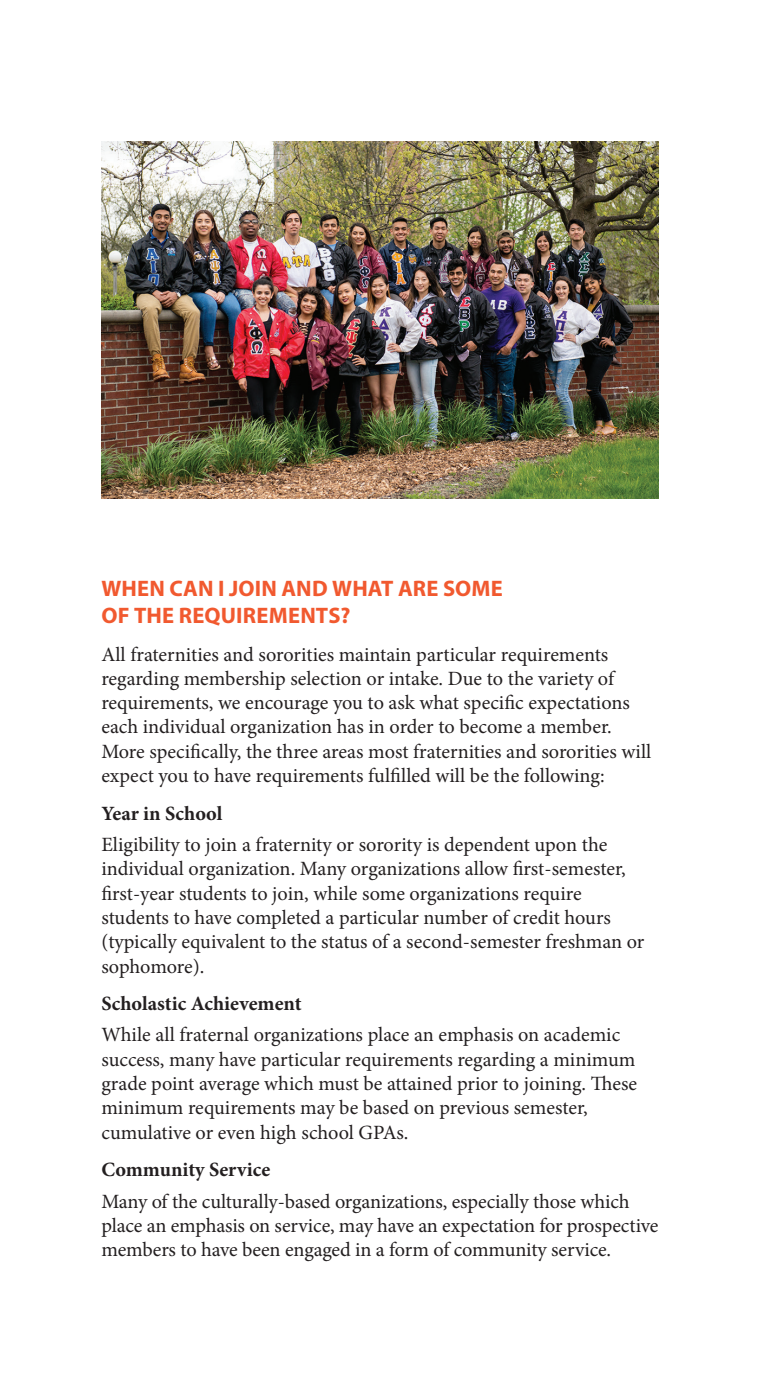
<style>
.page{position:relative;width:760px;height:1398px;background:#fff}
.page>*{position:absolute;margin:0;border:0;box-sizing:border-box;transform-origin:0 0}
.Header_1{font:700 22.5px "Myriad Pro";letter-spacing:.01em;color:#f1592f}
.Paragraph{font:20.25px/24.3px "Minion Pro";color:#231f20}
.Header_2{font:700 20.25px "Minion Pro";color:#231f20}
</style>
<div class="page">
<img style="left:101px;top:142px;width:557px;height:356px">
<p class="Header_1" style="left:101px;top:573px;width:403px">WHEN CAN I JOIN AND WHAT ARE SOME</p>
<p class="Header_1" style="left:101px;top:600px;width:250px">OF THE REQUIREMENTS?</p>
<p class="Paragraph" style="left:101px;top:642px;width:551px">All fraternities and sororities maintain particular requirements regarding membership selection or intake. Due to the variety of requirements, we encourage you to ask what specific expectations each individual organization has in order to become a member.<br>More specifically, the three areas most fraternities and sororities will expect you to have requirements fulfilled will be the following:</p>
<p class="Header_2" style="left:101px;top:799px;width:122px">Year in School</p>
<p class="Paragraph" style="left:101px;top:832px;width:544px">Eligibility to join a fraternity or sorority is dependent upon the individual organization. Many organizations allow first-semester, first-year students to join, while some organizations require students to have completed a particular number of credit hours (typically equivalent to the status of a second-semester freshman or sophomore).</p>
<p class="Header_2" style="left:101px;top:989px;width:202px">Scholastic Achievement</p>
<p class="Paragraph" style="left:101px;top:1022px;width:537px">While all fraternal organizations place an emphasis on academic success, many have particular requirements regarding a minimum grade point average which must be attained prior to joining. These minimum requirements may be based on previous semester, cumulative or even high school GPAs.</p>
<p class="Header_2" style="left:101px;top:1155px;width:170px">Community Service</p>
<p class="Paragraph" style="left:101px;top:1188px;width:558px">Many of the culturally-based organizations, especially those which place an emphasis on service, may have an expectation for prospective members to have been engaged in a form of community service.</p>
</div>
